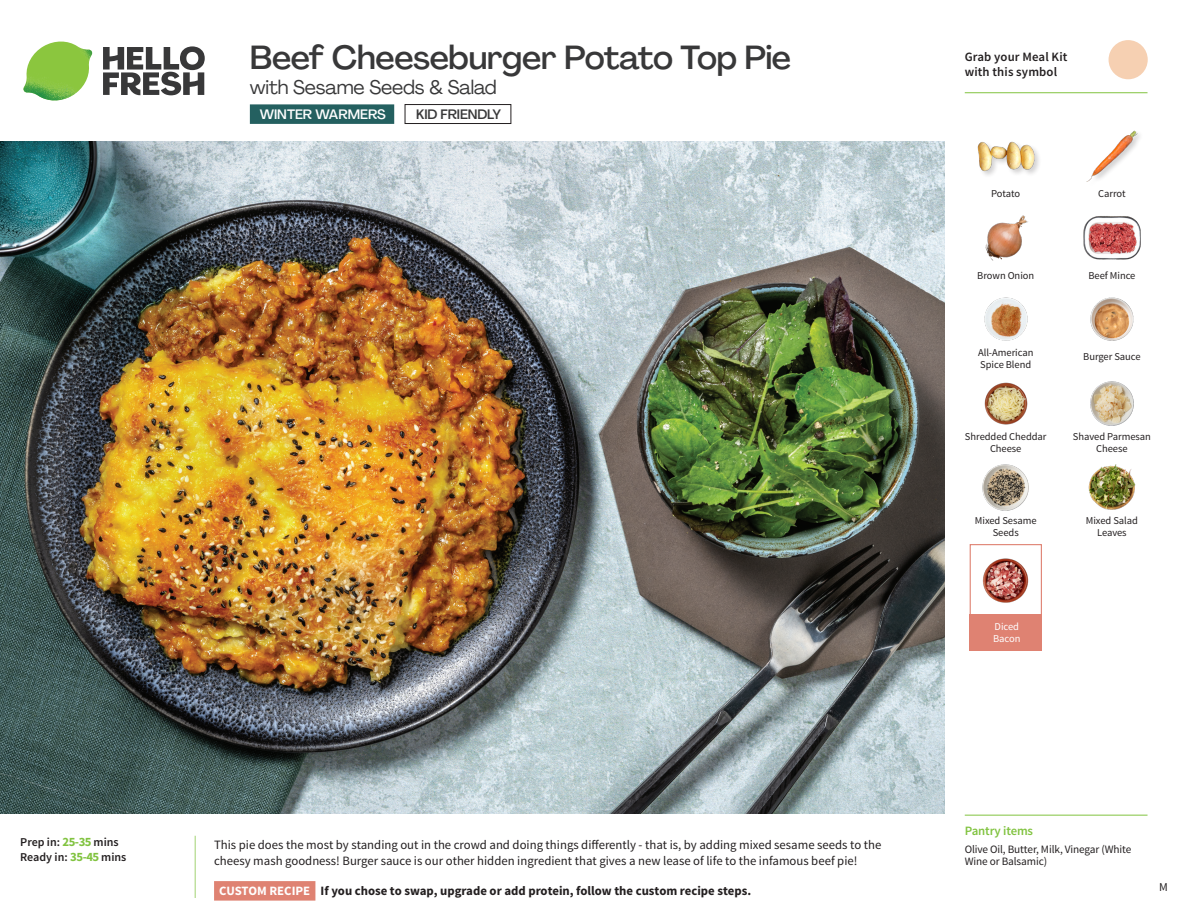
<style>
.page{position:relative;width:1188px;height:918px;background:#fff}
.page>*{position:absolute;margin:0;border:0;box-sizing:border-box;transform-origin:0 0}
._15_Titel_UK{font:500 33px "Agrandir";letter-spacing:-.015em;color:#383839}
._15_Titel_UK-2{font:19.5px "Agrandir";letter-spacing:-.01em;color:#383839}
.t1{font:500 13.5px "Agrandir";color:#fff}
.t2{font:500 13.5px "Agrandir";letter-spacing:-.01em;color:#383839}
.Step_6_Text_AU{font:12.75px/16.5px "Source Sans Pro";color:#231f20}
.Step_6_Text_AU-2{font:700 12.75px "Source Sans Pro";color:#231f20}
.t3{font:600 12.75px/15px "Source Sans Pro";letter-spacing:.01em;color:#231f20}
._04_Headers_Front{font:600 12.75px "Source Sans Pro";letter-spacing:-.01em;color:#81c340}
._04_Intro{font:600 12px "Source Sans Pro";color:#231f20}
.t4{font:12px "Source Sans Pro";color:#231f20}
._05_Pantry{font:11.25px/12px "Source Sans Pro";letter-spacing:-.01em;color:#231f20}
._18_FRONT_ingredient{font:10.5px/12px "Source Sans Pro";letter-spacing:-.005em;color:#231f20;text-align:center}
._18_FRONT_ingredient-2{font:10.5px/12px "Source Sans Pro";letter-spacing:-.005em;color:#fff}
.s1{font-weight:700;font-size:12.75px;color:#81c340}
.s2{color:#fff}
</style>
<div class="page">
<svg style="left:103px;top:46px;width:102px;height:49px"></svg>
<img style="left:23px;top:42px;width:69px;height:59px">
<svg style="left:194px;top:835px;width:122px;height:66px"></svg>
<img style="left:0;top:142px;width:945px;height:672px">
<img style="left:1090px;top:297px;width:44px;height:44px">
<img style="left:1090px;top:381px;width:44px;height:45px">
<img style="left:984px;top:382px;width:44px;height:43px">
<img style="left:983px;top:465px;width:46px;height:45px">
<img style="left:984px;top:297px;width:44px;height:44px">
<img style="left:985px;top:215px;width:43px;height:46px">
<img style="left:1083px;top:216px;width:58px;height:44px">
<div style="left:977px;top:141px;width:65px;height:37px;background:#231f20;opacity:.2"></div>
<img style="left:977px;top:141px;width:57px;height:37px">
<img style="left:1086px;top:130px;width:54px;height:52px">
<img style="left:1089px;top:464px;width:46px;height:46px">
<div style="left:970px;top:544px;width:72px;height:72px;border:1px solid #df8272"></div>
<div style="left:970px;top:614px;width:72px;height:37px;background:#df8272"></div>
<img style="left:982px;top:558px;width:47px;height:45px">
<div style="left:405px;top:104px;width:106px;height:20px;border:1px solid #231f20"></div>
<div style="left:250px;top:104px;width:144px;height:20px;background:#246060"></div>
<hr style="left:965px;top:815px;width:183px;height:1px;background:#81c340">
<svg style="left:1091px;top:40px;width:57px;height:54px"></svg>
<hr style="left:965px;top:92px;width:183px;height:1px;background:#81c340">
<p class="_04_Intro" style="left:20px;top:835px;width:100px">Prep in: <span class="s1">25-35</span> mins</p>
<p class="_04_Intro" style="left:20px;top:850px;width:108px">Ready in: <span class="s1">35-45</span> mins</p>
<p class="_15_Titel_UK" style="left:250px;top:37px;width:543px">Beef Cheeseburger Potato Top Pie</p>
<p class="_15_Titel_UK-2" style="left:250px;top:75px;width:248px">with Sesame Seeds &amp; Salad</p>
<p class="t1" style="left:260px;top:106px;width:128px">WINTER WARMERS</p>
<p class="t2" style="left:416px;top:106px;width:86px">KID FRIENDLY</p>
<p class="Step_6_Text_AU" style="left:214px;top:837px;width:669px">This pie does the most by standing out in the crowd and doing things differently - that is, by adding mixed sesame seeds to the cheesy mash goodness! Burger sauce is our other hidden ingredient that gives a new lease of life to the infamous beef pie!</p>
<p class="Step_6_Text_AU-2" style="left:219px;top:882px;width:533px"><span class="s2">CUSTOM RECIPE</span> If you chose to swap, upgrade or add protein, follow the custom recipe steps.</p>
<p class="t3" style="left:965px;top:50px;width:104px">Grab your Meal Kit with this symbol</p>
<p class="_18_FRONT_ingredient" style="left:991px;top:188px;width:31px">Potato</p>
<p class="_18_FRONT_ingredient" style="left:1098px;top:188px;width:29px">Carrot</p>
<p class="_18_FRONT_ingredient" style="left:977px;top:270px;width:58px">Brown Onion</p>
<p class="_18_FRONT_ingredient" style="left:1088px;top:270px;width:48px">Beef Mince</p>
<p class="_18_FRONT_ingredient" style="left:978px;top:346px;width:57px;text-align:left">All-American<br>Spice Blend</p>
<p class="_18_FRONT_ingredient" style="left:1083px;top:351px;width:59px">Burger Sauce</p>
<p class="_18_FRONT_ingredient" style="left:965px;top:431px;width:83px">Shredded Cheddar<br>Cheese</p>
<p class="_18_FRONT_ingredient" style="left:1073px;top:431px;width:79px">Shaved Parmesan<br>Cheese</p>
<p class="_18_FRONT_ingredient" style="left:975px;top:515px;width:63px">Mixed Sesame<br>Seeds</p>
<p class="_18_FRONT_ingredient" style="left:1086px;top:515px;width:54px">Mixed Salad<br>Leaves</p>
<p class="_18_FRONT_ingredient-2" style="left:993px;top:621px;width:29px">Diced<br>Bacon</p>
<p class="_04_Headers_Front" style="left:965px;top:822px;width:70px">Pantry items</p>
<p class="_05_Pantry" style="left:965px;top:844px;width:168px">Olive Oil, Butter, Milk, Vinegar (White<br>Wine or Balsamic)</p>
<p class="t4" style="left:1159px;top:879px;width:10px">M</p>
</div>
